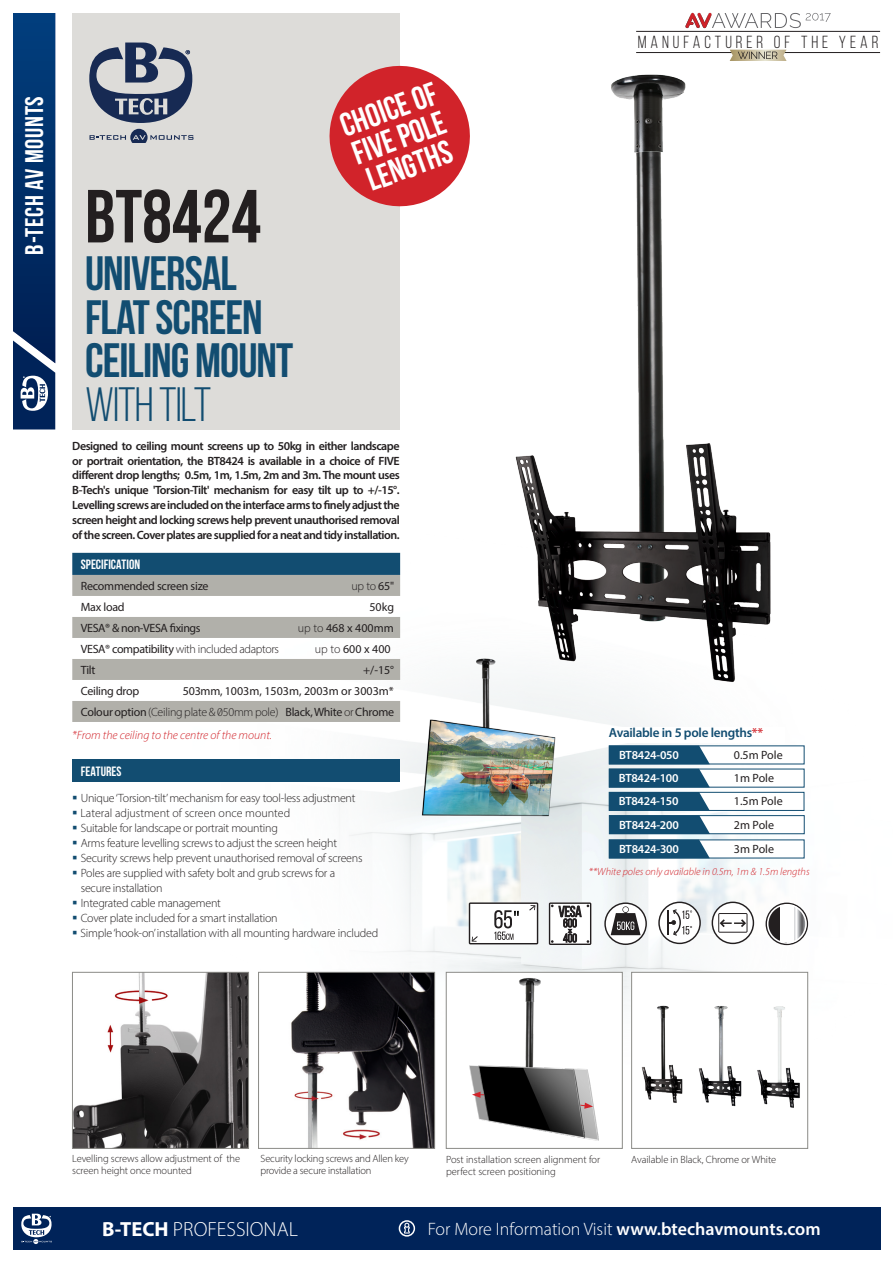
<style>
.page{position:relative;width:893px;height:1263px;background:#fff}
.page>*{position:absolute;margin:0;border:0;box-sizing:border-box;transform-origin:0 0}
.t1{font:700 75px "Bebas Neue";color:#231f20}
.t2{font:700 48.15px "Bebas Neue";letter-spacing:-.02em;color:#124d71}
.t3{font:48.15px "Bebas Neue";letter-spacing:-.02em;color:#124d71}
.t4{font:700 33px/30px "Bebas Neue";color:#fff}
.t5{font:700 25.5px "Bebas Neue";letter-spacing:.03em;color:#fff}
.t6{font:300 20.55px "Myriad Pro";color:#fff}
.t7{font:300 18px "Myriad Pro";color:#fff}
.t8{font:17.55px "Bebas Neue";letter-spacing:.225em;color:#231f20}
.t9{font:700 13.5px "Bebas Neue";color:#fff}
.t10{font:600 13.2px "Myriad Pro";letter-spacing:-.02em;color:#124d71}
.t11{font:300 12px/15px "Myriad Pro";letter-spacing:-.02em;color:#231f20}
.t12{font:600 12px/14.9px "Myriad Pro";letter-spacing:-.04em;color:#231f20;text-align:justify}
.t13{font:12px "Myriad Pro";letter-spacing:-.02em;color:#231f20}
.t14{font:600 12px "Myriad Pro";letter-spacing:-.02em;color:#fff}
.t15{font:12px "Myriad Pro";color:#231f20}
.t16{font:italic 300 12px "Myriad Pro";color:#d1232a}
.t17{font:300 12px "Myriad Pro";color:#231f20}
.t18{font:300 10.5px/12px "Myriad Pro";letter-spacing:-.01em;color:#231f20}
.t19{font:italic 300 10.5px "Myriad Pro";color:#d1232a}
.s1{font-weight:400}
.s2{font-weight:300}
.s3{color:#d1232a}
.s4{font-weight:700}
.s5{font-weight:600}
</style>
<div class="page">
<div style="left:72px;top:6px;width:328px;height:423px;background:#dddcd9"></div>
<svg style="left:90px;top:129px;width:103px;height:14px"></svg>
<svg style="left:89px;top:43px;width:103px;height:80px"></svg>
<svg style="left:329px;top:65px;width:141px;height:142px"></svg>
<svg style="left:13px;top:13px;width:42px;height:416px"></svg>
<div style="left:0;top:0;width:893px;height:13px;background:#fff"></div>
<div style="left:13px;top:1208px;width:867px;height:42px;background:#002359"></div>
<svg style="left:21px;top:1214px;width:31px;height:30px"></svg>
<svg style="left:399px;top:1220px;width:16px;height:16px"></svg>
<img style="left:161px;top:552px;width:648px;height:556px">
<div style="left:72px;top:553px;width:328px;height:22px;background:#124d71"></div>
<svg style="left:72px;top:575px;width:328px;height:147px;fill:#b1b0aa"></svg>
<div style="left:72px;top:760px;width:328px;height:22px;background:#124d71"></div>
<div style="left:632px;top:972px;width:176px;height:176px;background:#fff"></div>
<img style="left:641px;top:1005px;width:159px;height:103px">
<div style="left:631px;top:972px;width:177px;height:177px;border:1px solid #8b8b87"></div>
<svg style="left:766px;top:902px;width:42px;height:43px"></svg>
<img style="left:476px;top:49px;width:320px;height:672px">
<img style="left:448px;top:974px;width:173px;height:167px">
<div style="left:446px;top:972px;width:177px;height:177px;border:1px solid #8b8b87"></div>
<img style="left:74px;top:974px;width:173px;height:173px">
<div style="left:72px;top:972px;width:177px;height:177px;border:1px solid #8b8b87"></div>
<img style="left:260px;top:974px;width:173px;height:173px">
<div style="left:258px;top:972px;width:177px;height:177px;border:1px solid #8b8b87"></div>
<svg style="left:580px;top:1102px;width:13px;height:7px"></svg>
<svg style="left:472px;top:1091px;width:12px;height:7px"></svg>
<svg style="left:549px;top:902px;width:42px;height:43px"></svg>
<svg style="left:469px;top:902px;width:69px;height:42px"></svg>
<svg style="left:658px;top:901px;width:43px;height:43px"></svg>
<svg style="left:712px;top:901px;width:42px;height:43px"></svg>
<svg style="left:604px;top:902px;width:43px;height:43px"></svg>
<hr style="left:636px;top:31px;width:244px;height:1px;background:#231f20">
<hr style="left:636px;top:52px;width:244px;height:1px;background:#231f20">
<svg style="left:730px;top:50px;width:57px;height:11px"></svg>
<img style="left:685px;top:13px;width:27px;height:15px">
<svg style="left:712px;top:13px;width:119px;height:15px"></svg>
<svg style="left:609px;top:745px;width:196px;height:114px"></svg>
<div style="left:609px;top:727px;width:175px;height:16px;background:#fff"></div>
<h3 class="t5" style="left:20px;top:255px;width:160px;rotate:-90deg">B-TECH AV MOUNTS</h3>
<p class="t1" style="left:85px;top:175px;width:177px">BT8424</p>
<p class="t2" style="left:85px;top:247px;width:153px">UNIVERSAL</p>
<p class="t2" style="left:85px;top:291px;width:179px">FLAT SCREEN</p>
<p class="t2" style="left:85px;top:334px;width:210px">CEILING MOUNT</p>
<p class="t3" style="left:85px;top:378px;width:128px">with tilt</p>
<p class="t4" style="left:336px;top:112px;width:102px;rotate:-20deg">CHOICE OF<br>FIVE POLE</p>
<p class="t4" style="left:363px;top:166px;width:90px;rotate:-20deg">LENGTHS</p>
<p class="t12" style="left:72px;top:438px;width:329px">Designed to ceiling mount screens up to 50kg in either landscape or portrait orientation, the BT8424 is available in a choice of FIVE different drop lengths; 0.5m, 1m, 1.5m, 2m and 3m. The mount uses B-Tech's unique 'Torsion-Tilt' mechanism for easy tilt up to +/-15°.<br>Levelling screws are included on the interface arms to finely adjust the screen height and locking screws help prevent unauthorised removal of the screen. Cover plates are supplied for a neat and tidy installation.</p>
<p class="t9" style="left:81px;top:557px;width:61px">SPECIFICATION</p>
<p class="t13" style="left:81px;top:578px;width:129px">Recommended screen size</p>
<p class="t11" style="left:351px;top:578px;width:44px">up to <span class="s1">65"</span></p>
<p class="t13" style="left:81px;top:599px;width:45px">Max load</p>
<p class="t13" style="left:369px;top:599px;width:26px">50kg</p>
<p class="t13" style="left:81px;top:620px;width:121px">VESA® &amp; non-VESA fixings</p>
<p class="t15" style="left:298px;top:620px;width:97px"><span class="s2">up to</span> 468 x 400mm</p>
<p class="t11" style="left:81px;top:641px;width:200px"><span class="s1">VESA® compatibility</span> with included adaptors</p>
<p class="t13" style="left:315px;top:641px;width:77px"><span class="s2">up to</span> 600 x 400</p>
<p class="t13" style="left:81px;top:662px;width:16px">Tilt</p>
<p class="t13" style="left:363px;top:662px;width:33px">+/-15°</p>
<p class="t13" style="left:81px;top:683px;width:60px">Ceiling drop</p>
<p class="t15" style="left:183px;top:683px;width:212px">503mm, 1003m, 1503m, 2003m or 3003m*</p>
<p class="t13" style="left:81px;top:704px;width:315px">Colour option <span class="s2">(Ceiling plate &amp; 050mm pole)</span> Black, White <span class="s2">or</span> Chrome</p>
<p class="t16" style="left:72px;top:728px;width:201px">*From the ceiling to the centre of the mount.</p>
<p class="t9" style="left:81px;top:764px;width:42px">FEATURES</p>
<p class="t11" style="left:81px;top:790px;width:276px">Unique ‘Torsion-tilt’ mechanism for easy tool-less adjustment</p>
<p class="t17" style="left:81px;top:806px;width:211px">Lateral adjustment of screen once mounted</p>
<p class="t11" style="left:81px;top:820px;width:199px">Suitable for landscape or portrait mounting</p>
<p class="t11" style="left:81px;top:835px;width:258px">Arms feature levelling screws to adjust the screen height</p>
<p class="t11" style="left:81px;top:850px;width:283px">Security screws help prevent unauthorised removal of screens</p>
<p class="t11" style="left:81px;top:865px;width:256px">Poles are supplied with safety bolt and grub screws for a secure installation</p>
<p class="t11" style="left:81px;top:895px;width:142px">Integrated cable management</p>
<p class="t11" style="left:81px;top:910px;width:198px">Cover plate included for a smart installation</p>
<p class="t11" style="left:81px;top:925px;width:299px">Simple ‘hook-on’ installation with all mounting hardware included</p>
<p class="t8" style="left:638px;top:32px;width:242px">MANUFACTURER OF THE YEAR</p>
<p class="t10" style="left:609px;top:724px;width:156px">Available in 5 pole lengths<span class="s3">**</span></p>
<p class="t14" style="left:619px;top:748px;width:61px">BT8424-050</p>
<p class="t13" style="left:734px;top:748px;width:50px">0.5m Pole</p>
<p class="t14" style="left:619px;top:770px;width:61px">BT8424-100</p>
<p class="t13" style="left:734px;top:771px;width:42px">1m Pole</p>
<p class="t14" style="left:619px;top:794px;width:61px">BT8424-150</p>
<p class="t13" style="left:734px;top:794px;width:50px">1.5m Pole</p>
<p class="t14" style="left:619px;top:817px;width:61px">BT8424-200</p>
<p class="t13" style="left:734px;top:817px;width:42px">2m Pole</p>
<p class="t14" style="left:619px;top:842px;width:61px">BT8424-300</p>
<p class="t13" style="left:734px;top:842px;width:42px">3m Pole</p>
<p class="t19" style="left:589px;top:865px;width:222px">**White poles only available in 0.5m, 1m &amp; 1.5m lengths</p>
<p class="t18" style="left:72px;top:1152px;width:169px">Levelling screws allow adjustment of the screen height once mounted</p>
<p class="t18" style="left:261px;top:1152px;width:150px">Security locking screws and Allen key provide a secure installation</p>
<p class="t18" style="left:446px;top:1153px;width:156px">Post installation screen alignment for perfect screen positioning</p>
<p class="t18" style="left:631px;top:1153px;width:146px">Available in Black, Chrome or White</p>
<h3 class="t6" style="left:102px;top:1217px;width:197px"><span class="s4">B-TECH</span> PROFESSIONAL</h3>
<h3 class="t7" style="left:428px;top:1218px;width:394px">For More Information Visit <span class="s5">www.btechavmounts.com</span></h3>
</div>
